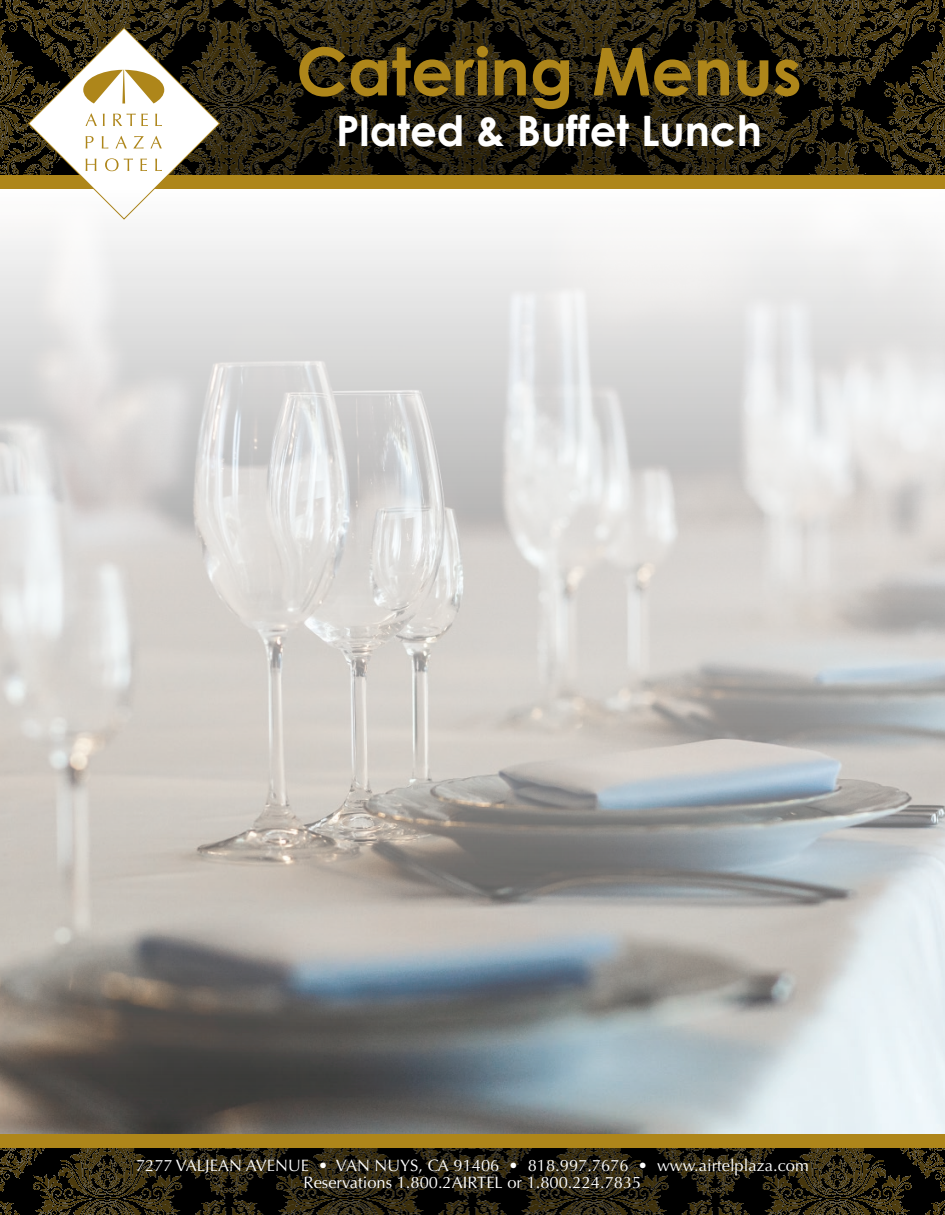
<style>
.page{position:relative;width:945px;height:1215px;background:#fff}
.page>*{position:absolute;margin:0;border:0;box-sizing:border-box;transform-origin:0 0}
.t1{font:700 66px "Century Gothic";color:#ae861a}
.t2{font:700 42px "Century Gothic";color:#fff}
.t3{font:16.5px/16.5px "Optima";color:#fff;text-align:center}
</style>
<div class="page">
<img style="left:0;top:0;width:945px;height:1215px">
<div style="left:0;top:176px;width:945px;height:13px;background:#ae861a"></div>
<div style="left:0;top:1134px;width:945px;height:14px;background:#ae861a"></div>
<svg style="left:28px;top:27px;width:193px;height:162px"></svg>
<img style="left:0;top:189px;width:945px;height:945px">
<h1 class="t1" style="left:296px;top:30px;width:507px">Catering Menus</h1>
<h2 class="t2" style="left:336px;top:105px;width:427px">Plated &amp; Buffet Lunch</h2>
<p class="t3" style="left:136px;top:1158px;width:674px">7277 VALJEAN AVENUE • VAN NUYS, CA 91406 • 818.997.7676 • www.airtelplaza.com<br>Reservations 1.800.2AIRTEL or 1.800.224.7835</p>
</div>
